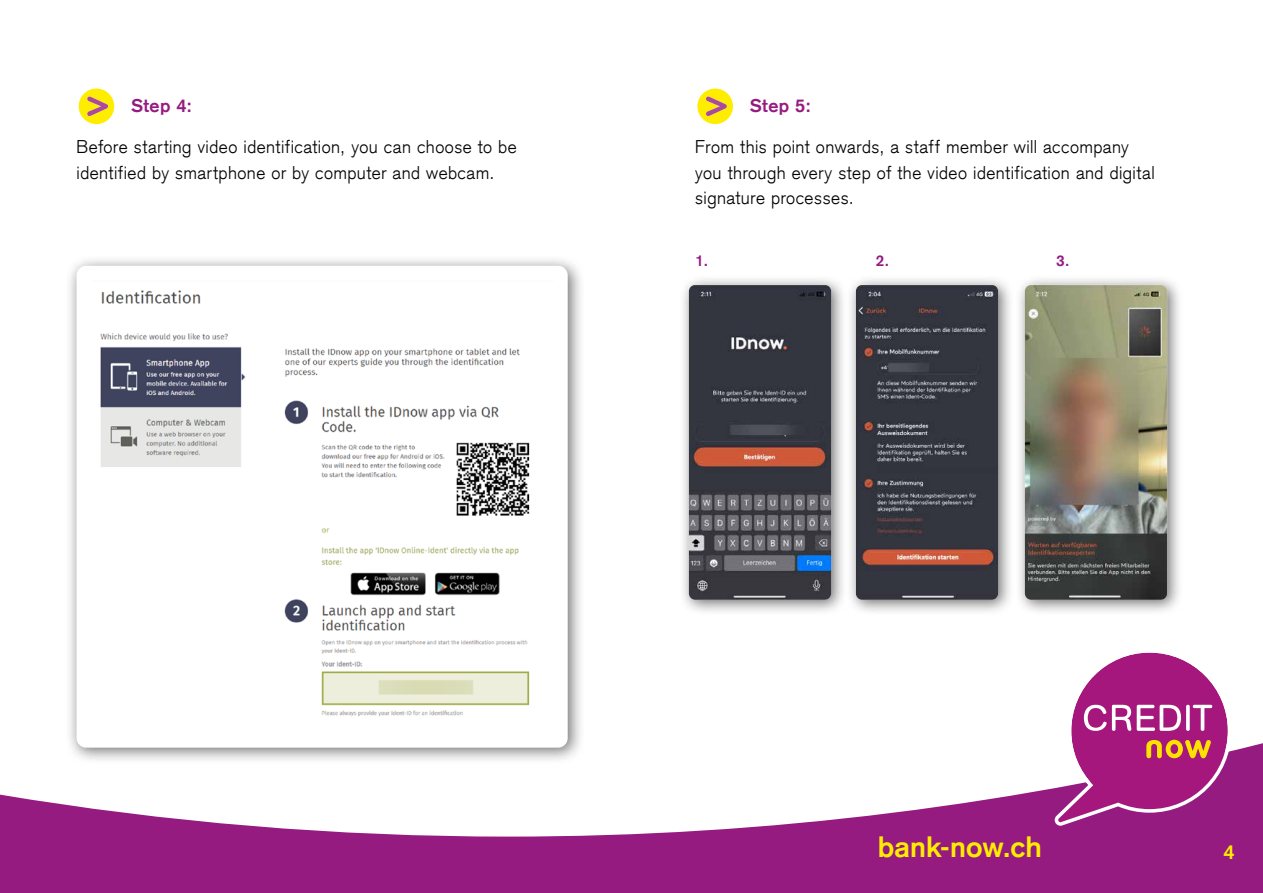
<style>
.page{position:relative;width:1263px;height:893px;background:#fff}
.page>*{position:absolute;margin:0;border:0;box-sizing:border-box;transform-origin:0 0}
.t1{font:700 28.65px "Credit Suisse Type";letter-spacing:.005em;color:#ffed00}
.t2{font:700 19.8px "Credit Suisse Type";color:#ffed00}
.t3{font:300 18px/25.5px "Credit Suisse Type";letter-spacing:.025em;color:#000}
.t4{font:700 18px "Credit Suisse Type";letter-spacing:.025em;color:#951b81}
.t5{font:700 15.45px "Credit Suisse Type";color:#951b81}
</style>
<div class="page">
<svg style="left:0;top:743px;width:1263px;height:150px;fill:#951b81"></svg>
<svg style="left:1055px;top:652px;width:176px;height:174px"></svg>
<svg style="left:79px;top:89px;width:35px;height:35px"></svg>
<svg style="left:697px;top:89px;width:36px;height:35px"></svg>
<div style="left:65px;top:254px;width:520px;height:511px;background:#000;opacity:.55"></div>
<div style="left:77px;top:266px;width:491px;height:482px;background:#fff;border-radius:10px"></div>
<img style="left:100px;top:290px;width:430px;height:427px">
<div style="left:678px;top:274px;width:169px;height:342px;background:#000;opacity:.55"></div>
<img style="left:689px;top:285px;width:142px;height:315px">
<div style="left:845px;top:274px;width:169px;height:342px;background:#000;opacity:.55"></div>
<img style="left:856px;top:285px;width:142px;height:315px">
<div style="left:1014px;top:274px;width:169px;height:342px;background:#000;opacity:.55"></div>
<img style="left:1025px;top:285px;width:142px;height:315px">
<p class="t4" style="left:131px;top:95px;width:62px">Step 4:</p>
<p class="t3" style="left:77px;top:134px;width:442px">Before starting video identification, you can choose to be identified by smartphone or by computer and webcam.</p>
<p class="t4" style="left:750px;top:95px;width:62px">Step 5:</p>
<p class="t3" style="left:695px;top:134px;width:461px">From this point onwards, a staff member will accompany you through every step of the video identification and digital signature processes.</p>
<p class="t5" style="left:695px;top:252px;width:14px">1.</p>
<p class="t5" style="left:876px;top:252px;width:15px">2.</p>
<p class="t5" style="left:1056px;top:252px;width:15px">3.</p>
<h1 class="t1" style="left:878px;top:830px;width:165px">bank-now.ch</h1>
<p class="t2" style="left:1223px;top:841px;width:12px">4</p>
</div>
